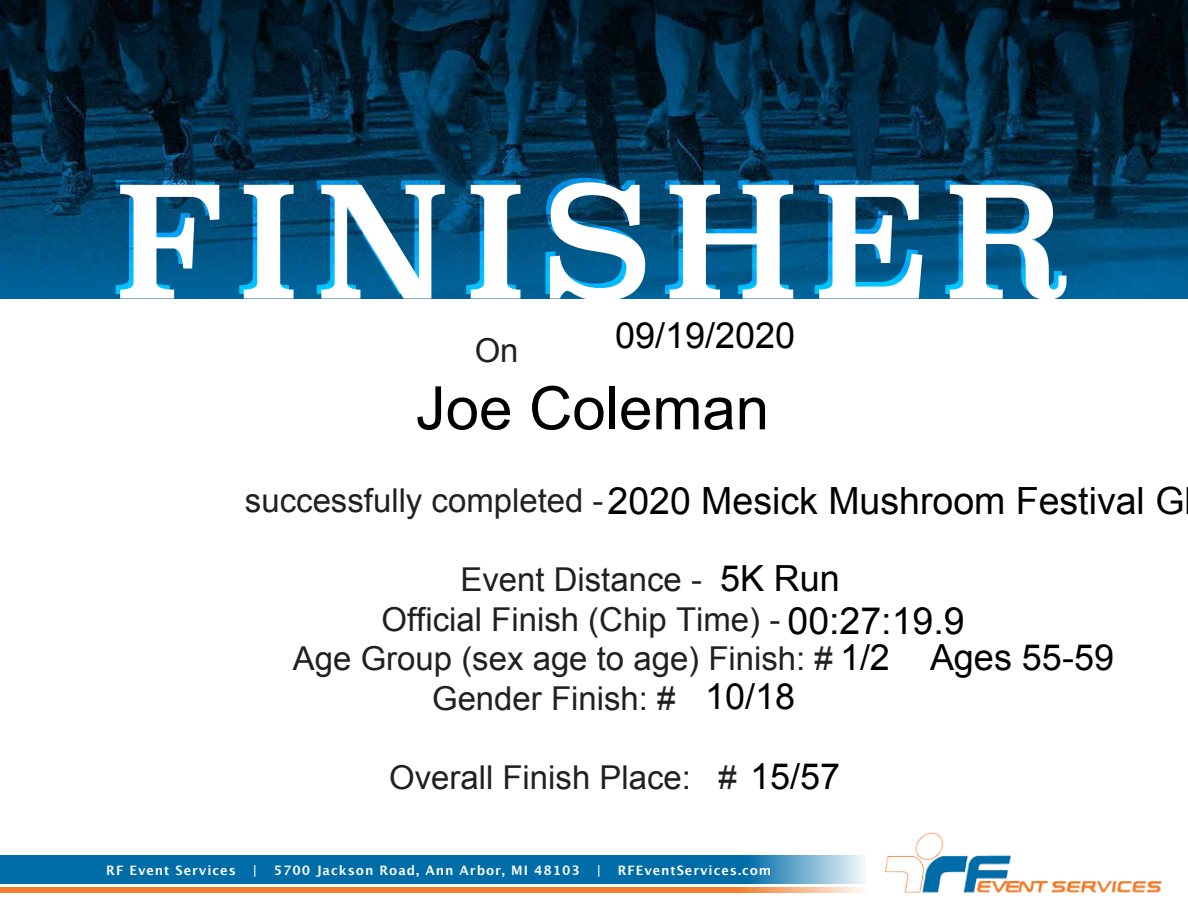
<style>
.page{position:relative;width:1188px;height:918px;background:#fff}
.page>*{position:absolute;margin:0;border:0;box-sizing:border-box;transform-origin:0 0}
.t1{font:153px "Superclarendon";letter-spacing:.1em;color:#fff}
.t2{font:60px "Arial";color:#000}
.t3{font:37.5px "Arial";color:#000}
.t4{font:36px "Arial";color:#000}
.t5{font:32.85px "Arial";color:#221f20}
.t6{font:700 13.05px "Lucida Grande";letter-spacing:.075em;color:#fff}
.s1{font-size:36px;color:#000}
</style>
<div class="page">
<img style="left:0;top:0;width:1188px;height:298px">
<img style="left:884px;top:832px;width:278px;height:61px">
<svg style="left:0;top:856px;width:865px;height:27px;background:#1076ae"></svg>
<svg style="left:0;top:887px;width:865px;height:5px;background:#f48739"></svg>
<h1 class="t1" style="left:110px;top:135px;width:957px">FINISHER</h1>
<p class="t5" style="left:475px;top:328px;width:45px">On</p>
<p class="t4" style="left:615px;top:315px;width:182px">09/19/2020</p>
<h2 class="t2" style="left:416px;top:375px;width:355px">Joe Coleman</h2>
<p class="t3" style="left:608px;top:480px;width:578px">2020 Mesick Mushroom Festival G</p>
<p class="t5" style="left:245px;top:479px;width:360px">successfully completed -</p>
<p class="t4" style="left:720px;top:558px;width:121px">5K Run</p>
<p class="t5" style="left:460px;top:558px;width:243px">Event Distance -</p>
<p class="t5" style="left:382px;top:598px;width:400px">Official Finish (Chip Time) -</p>
<p class="t5" style="left:293px;top:637px;width:599px">Age Group (sex age to age) Finish: # <span class="s1">1/2</span></p>
<p class="t5" style="left:432px;top:677px;width:245px">Gender Finish: #</p>
<p class="t3" style="left:788px;top:600px;width:179px">00:27:19.9</p>
<p class="t4" style="left:930px;top:638px;width:186px">Ages 55-59</p>
<p class="t4" style="left:705px;top:677px;width:92px">10/18</p>
<p class="t5" style="left:389px;top:756px;width:452px">Overall Finish Place: # <span class="s1">15/57</span></p>
<p class="t6" style="left:106px;top:860px;width:131px">RF Event Services</p>
<p class="t6" style="left:252px;top:860px;width:6px">|</p>
<p class="t6" style="left:274px;top:860px;width:308px">5700 Jackson Road, Ann Arbor, MI 48103</p>
<p class="t6" style="left:596px;top:860px;width:6px">|</p>
<p class="t6" style="left:618px;top:860px;width:155px">RFEventServices.com</p>
</div>
